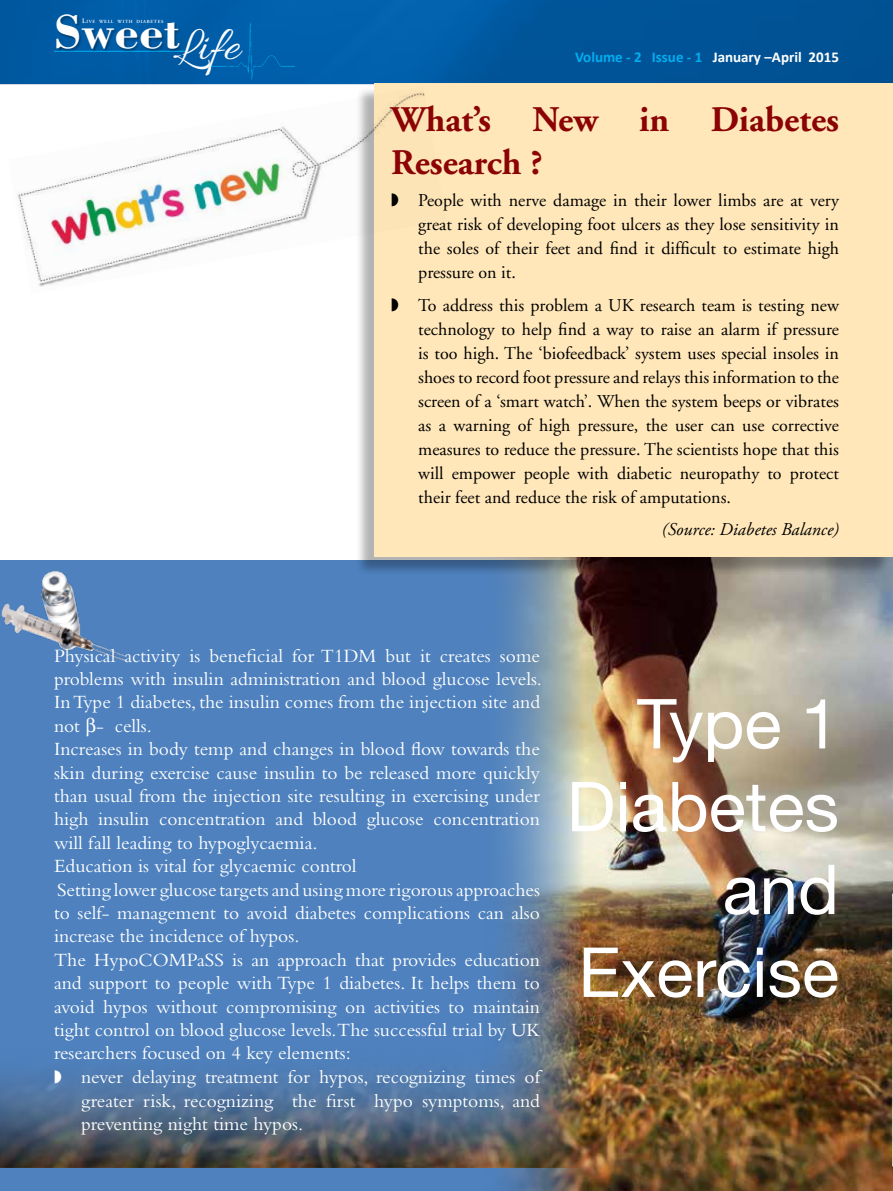
<style>
.page{position:relative;width:893px;height:1191px;background:#fff}
.page>*{position:absolute;margin:0;border:0;box-sizing:border-box;transform-origin:0 0}
.t1{font:69px/82.8px "Helvetica Neue";color:#fff;text-align:right}
.t2{font:700 49.35px "Bodoni";color:#fff}
.t3{font:700 36px/43.2px "Adobe Garamond";color:#8b0304}
.t4{font:19.5px "Bembo";color:#fff}
.t5{font:18px/24px "Adobe Garamond";color:#000;text-align:justify}
.t6{font:italic 18px "Adobe Garamond Pro";color:#000}
.t7{font:700 15px "Calibri";color:#fff}
.t8{font:600 4.65px "Adobe Garamond";letter-spacing:.145em;color:#fff}
.s1{font-family:"Allura";font-weight:400}
.s2{font-size:6.75px}
.s3{color:#00aeef}
</style>
<div class="page">
<img style="left:0;top:0;width:892px;height:84px">
<hr style="left:54px;top:51px;width:131px;height:1px;background:#00aeef">
<div style="left:56px;top:14px;width:127px;height:38px;background:#000;opacity:.35"></div>
<div style="left:212px;top:21px;width:82px;height:60px;background:#005fab"></div>
<hr style="left:892px;top:0;width:1px;height:84px;background:#005fab">
<div style="left:0;top:560px;width:893px;height:631px;background:#4e81be"></div>
<img style="left:0;top:1072px;width:478px;height:95px">
<img style="left:478px;top:557px;width:415px;height:634px">
<svg style="left:891px;top:892px;width:2px;height:299px"></svg>
<div style="left:355px;top:86px;width:535px;height:490px;background:#000;opacity:.3"></div>
<div style="left:374px;top:84px;width:518px;height:473px;background:#ffe7b9"></div>
<img style="left:17px;top:86px;width:408px;height:207px">
<img style="left:1px;top:570px;width:126px;height:91px">
<h2 class="t2" style="left:54px;top:1px;width:187px">Sweet<span class="s1">Life</span></h2>
<p class="t8" style="left:82px;top:19px;width:30px"><span class="s2">L</span>IVE WELL</p>
<p class="t8" style="left:117px;top:19px;width:48px">WITH DIABETES</p>
<p class="t7" style="left:575px;top:48px;width:265px"><span class="s3">Volume - 2 Issue - 1</span> January –April 2015</p>
<h3 class="t3" style="left:391px;top:98px;width:449px">What’s New in Diabetes<br>Research ?</h3>
<p class="t5" style="left:418px;top:189px;width:422px;text-indent:-27px">◗ People with nerve damage in their lower limbs are at very great risk of developing foot ulcers as they lose sensitivity in the soles of their feet and find it difficult to estimate high pressure on it.</p>
<p class="t5" style="left:418px;top:293px;width:422px;text-indent:-27px">◗ To address this problem a UK research team is testing new technology to help find a way to raise an alarm if pressure is too high. The ‘biofeedback’ system uses special insoles in shoes to record foot pressure and relays this information to the screen of a ‘smart watch’. When the system beeps or vibrates as a warning of high pressure, the user can use corrective measures to reduce the pressure. The scientists hope that this will empower people with diabetic neuropathy to protect their feet and reduce the risk of amputations.</p>
<p class="t6" style="left:662px;top:519px;width:179px">(Source: Diabetes Balance)</p>
<p class="t4" style="left:54px;top:644px;width:487px">Physical activity is beneficial for T1DM but it creates some</p>
<p class="t4" style="left:54px;top:667px;width:489px">problems with insulin administration and blood glucose levels.</p>
<p class="t4" style="left:54px;top:691px;width:488px">In Type 1 diabetes, the insulin comes from the injection site and</p>
<p class="t4" style="left:54px;top:714px;width:99px">not - cells.</p>
<p class="t4" style="left:54px;top:737px;width:487px">Increases in body temp and changes in blood flow towards the</p>
<p class="t4" style="left:54px;top:761px;width:488px">skin during exercise cause insulin to be released more quickly</p>
<p class="t4" style="left:54px;top:784px;width:487px">than usual from the injection site resulting in exercising under</p>
<p class="t4" style="left:54px;top:808px;width:488px">high insulin concentration and blood glucose concentration</p>
<p class="t4" style="left:54px;top:831px;width:265px">will fall leading to hypoglycaemia.</p>
<p class="t4" style="left:54px;top:854px;width:304px">Education is vital for glycaemic control</p>
<p class="t4" style="left:57px;top:878px;width:484px">Setting lower glucose targets and using more rigorous approaches</p>
<p class="t4" style="left:54px;top:901px;width:487px">to self- management to avoid diabetes complications can also</p>
<p class="t4" style="left:54px;top:925px;width:247px">increase the incidence of hypos.</p>
<p class="t4" style="left:54px;top:948px;width:488px">The HypoCOMPaSS is an approach that provides education</p>
<p class="t4" style="left:54px;top:971px;width:487px">and support to people with Type 1 diabetes. It helps them to</p>
<p class="t4" style="left:54px;top:995px;width:488px">avoid hypos without compromising on activities to maintain</p>
<p class="t4" style="left:54px;top:1018px;width:488px">tight control on blood glucose levels.The successful trial by UK</p>
<p class="t4" style="left:54px;top:1042px;width:298px">researchers focused on 4 key elements:</p>
<p class="t4" style="left:54px;top:1066px;width:488px">◗ never delaying treatment for hypos, recognizing times of</p>
<p class="t4" style="left:81px;top:1089px;width:460px">greater risk, recognizing the first hypo symptoms, and</p>
<p class="t4" style="left:81px;top:1112px;width:224px">preventing night time hypos.</p>
<h1 class="t1" style="left:567px;top:686px;width:274px">Type 1<br>Diabetes and<br>Exercise</h1>
</div>
